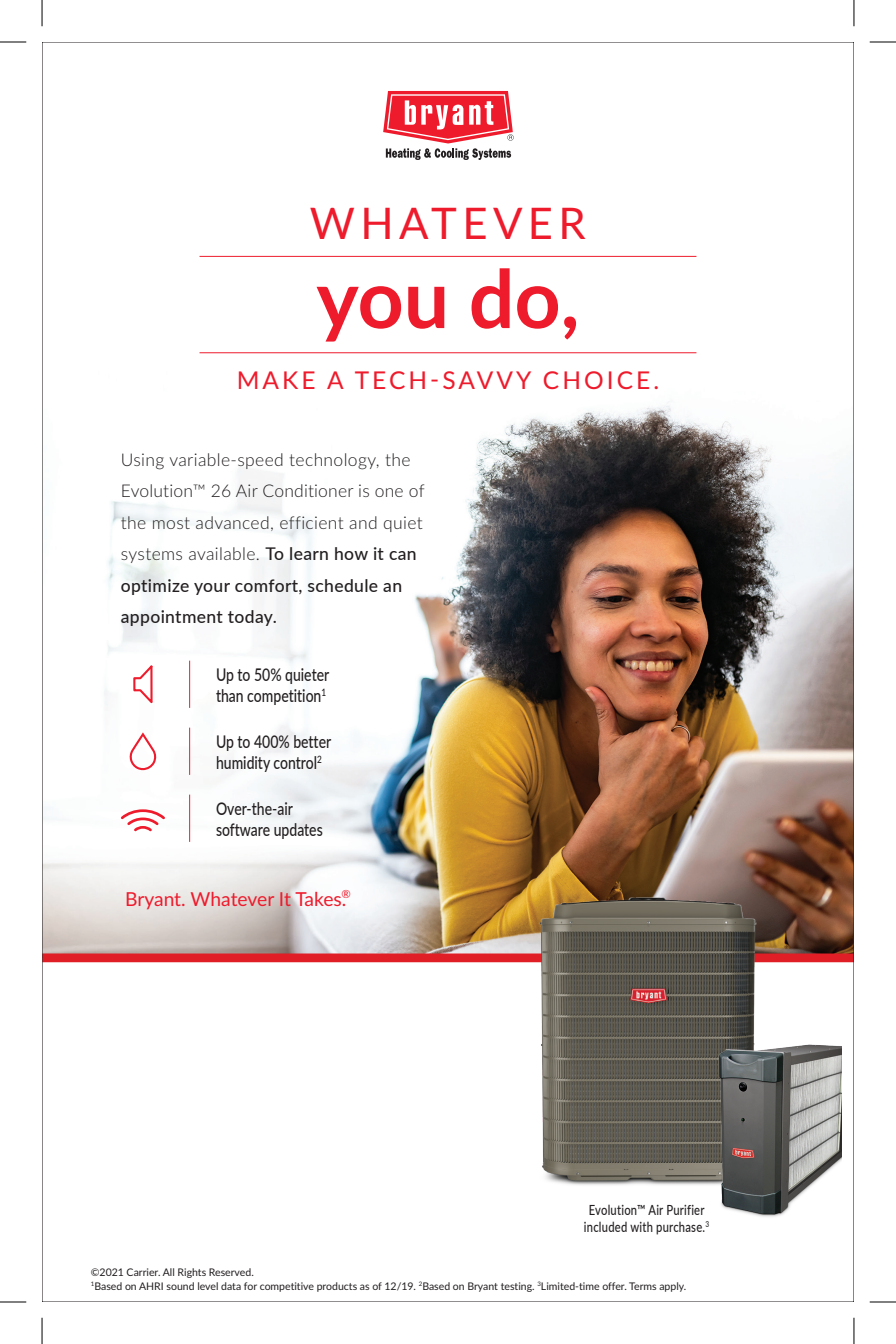
<style>
.page{position:relative;width:896px;height:1344px;background:#fff}
.page>*{position:absolute;margin:0;border:0;box-sizing:border-box;transform-origin:0 0}
.t1{font:700 80.5px "Lato";color:#ee1b2c}
.t2{font:43.57px "Lato";letter-spacing:.125em;color:#ee1b2c}
.t3{font:24.5px "Lato";letter-spacing:.125em;color:#ee1b2c}
.t4{font:19.25px "Lato";letter-spacing:-.005em;color:#ee1b2c}
.t5{font:300 17.5px/31.5px "Lato";letter-spacing:.02em;color:#231f20}
.t6{font:500 17.5px/21px "Lato";color:#231f20;scale:.8 1}
.t7{font:500 14px/16.8px "Lato";letter-spacing:.02em;color:#231f20;text-align:center;scale:.8 1}
.t8{font:10.5px/14px "Lato";color:#231f20}
.s1{font-weight:500}
</style>
<div class="page">
<img style="left:44px;top:135px;width:807px;height:819px">
<div style="left:42px;top:954px;width:811px;height:8px;background:#df1f25"></div>
<svg style="left:383px;top:91px;width:130px;height:69px"></svg>
<hr style="left:189px;top:661px;width:1px;height:47px;background:#ee1b2c">
<svg style="left:132px;top:663px;width:22px;height:44px"></svg>
<hr style="left:189px;top:795px;width:1px;height:47px;background:#ee1b2c">
<svg style="left:118px;top:808px;width:49px;height:26px"></svg>
<hr style="left:189px;top:728px;width:1px;height:47px;background:#ee1b2c">
<svg style="left:128px;top:734px;width:30px;height:37px"></svg>
<img style="left:518px;top:877px;width:251px;height:308px">
<img style="left:704px;top:1037px;width:137px;height:180px">
<hr style="left:199px;top:256px;width:497px;height:1px;background:#ee1b2c">
<hr style="left:199px;top:352px;width:497px;height:1px;background:#ee1b2c">
<svg style="left:0;top:42px;width:26px;height:1px"></svg>
<svg style="left:869px;top:42px;width:26px;height:1px"></svg>
<svg style="left:0;top:1302px;width:26px;height:1px"></svg>
<svg style="left:869px;top:1302px;width:26px;height:1px"></svg>
<svg style="left:42px;top:0;width:1px;height:26px"></svg>
<svg style="left:42px;top:1318px;width:1px;height:26px"></svg>
<svg style="left:853px;top:0;width:1px;height:26px"></svg>
<svg style="left:853px;top:1318px;width:1px;height:26px"></svg>
<h2 class="t2" style="left:310px;top:192px;width:277px">WHATEVER</h2>
<h1 class="t1" style="left:316px;top:240px;width:264px">you do,</h1>
<h3 class="t3" style="left:236px;top:363px;width:424px">MAKE A TECH-SAVVY CHOICE.</h3>
<p class="t5" style="left:121px;top:443px;width:305px">Using variable-speed technology, the Evolution™ 26 Air Conditioner is one of the most advanced, efficient and quiet systems available. <span class="s1">To learn how it can optimize your comfort, schedule an appointment today.</span></p>
<p class="t6" style="left:216px;top:663px;width:143px">Up to 50% quieter than competition<sup>1</sup></p>
<p class="t6" style="left:216px;top:730px;width:145px">Up to 400% better humidity control<sup>2</sup></p>
<p class="t6" style="left:216px;top:797px;width:135px">Over-the-air software updates</p>
<p class="t4" style="left:125px;top:885px;width:227px">Bryant. Whatever It Takes.<sup>®</sup></p>
<p class="t7" style="left:583px;top:1201px;width:158px">Evolution™ Air Purifier included with purchase.<sup>3</sup></p>
<p class="t8" style="left:91px;top:1264px;width:596px">©2021 Carrier. All Rights Reserved.<br><sup>1</sup>Based on AHRI sound level data for competitive products as of 12/19. <sup>2</sup>Based on Bryant testing. <sup>3</sup>Limited-time offer. Terms apply.</p>
</div>
